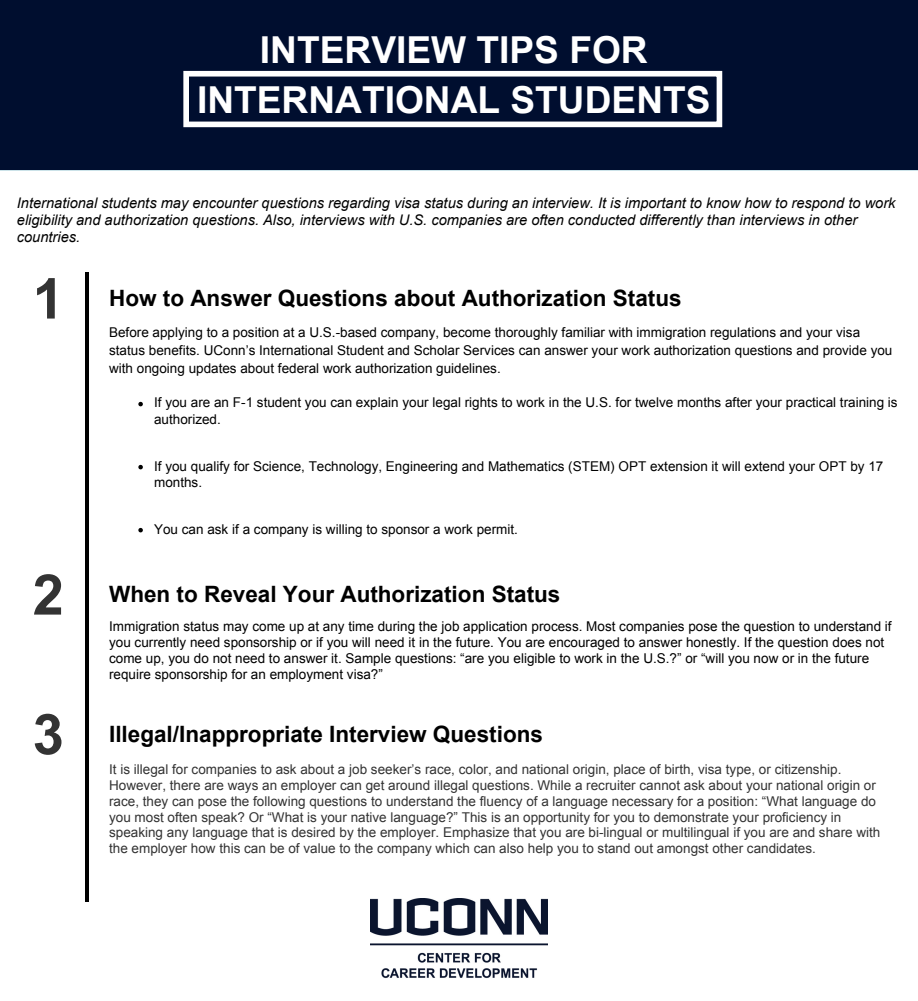
<style>
.page{position:relative;width:918px;height:1001px;background:#fff}
.page>*{position:absolute;margin:0;border:0;box-sizing:border-box;transform-origin:0 0}
.t1{font:700 56.25px "Arial";color:#333}
.t2{font:700 37.2px/49.5px "Arial";color:#fff;text-align:center}
.t3{font:700 22.5px "Arial";color:#000}
.t4{font:italic 14.7px/16.8px "Arial";color:#000}
.t5{font:13.5px/15.8px "Arial";color:#000}
.t6{font:13.5px/15.8px "Arial";color:#333}
</style>
<div class="page">
<div style="left:0;top:0;width:918px;height:170px;background:#000e2f"></div>
<div style="left:183px;top:71px;width:539px;height:56px;border:6px solid #fff"></div>
<img style="left:370px;top:898px;width:178px;height:80px">
<svg style="left:138px;top:402px;width:5px;height:4px"></svg>
<svg style="left:138px;top:465px;width:5px;height:4px"></svg>
<svg style="left:138px;top:528px;width:5px;height:4px"></svg>
<hr style="left:86px;top:272px;width:3px;height:629px;background:#000">
<h2 class="t2" style="left:197px;top:26px;width:515px">INTERVIEW TIPS FOR<br>INTERNATIONAL STUDENTS</h2>
<p class="t4" style="left:17px;top:195px;width:880px">International students may encounter questions regarding visa status during an interview. It is important to know how to respond to work eligibility and authorization questions. Also, interviews with U.S. companies are often conducted differently than interviews in other countries.</p>
<h1 class="t1" style="left:33px;top:261px;width:33px">1</h1>
<h1 class="t1" style="left:33px;top:557px;width:33px">2</h1>
<h1 class="t1" style="left:33px;top:697px;width:33px">3</h1>
<h3 class="t3" style="left:109px;top:283px;width:574px">How to Answer Questions about Authorization Status</h3>
<p class="t5" style="left:109px;top:323px;width:785px;line-height:18px">Before applying to a position at a U.S.-based company, become thoroughly familiar with immigration regulations and your visa status benefits. UConn’s International Student and Scholar Services can answer your work authorization questions and provide you with ongoing updates about federal work authorization guidelines.</p>
<p class="t5" style="left:154px;top:394px;width:745px;line-height:16.8px">If you are an F-1 student you can explain your legal rights to work in the U.S. for twelve months after your practical training is authorized.</p>
<p class="t5" style="left:154px;top:457px;width:731px;line-height:16.8px">If you qualify for Science, Technology, Engineering and Mathematics (STEM) OPT extension it will extend your OPT by 17 months.</p>
<p class="t5" style="left:154px;top:521px;width:365px">You can ask if a company is willing to sponsor a work permit.</p>
<h3 class="t3" style="left:109px;top:579px;width:453px">When to Reveal Your Authorization Status</h3>
<p class="t5" style="left:109px;top:619px;width:784px">Immigration status may come up at any time during the job application process. Most companies pose the question to understand if you currently need sponsorship or if you will need it in the future. You are encouraged to answer honestly. If the question does not come up, you do not need to answer it. Sample questions: “are you eligible to work in the U.S.?” or “will you now or in the future require sponsorship for an employment visa?”</p>
<h3 class="t3" style="left:109px;top:718px;width:435px">Illegal/Inappropriate Interview Questions</h3>
<p class="t6" style="left:109px;top:762px;width:773px">It is illegal for companies to ask about a job seeker’s race, color, and national origin, place of birth, visa type, or citizenship.<br>However, there are ways an employer can get around illegal questions. While a recruiter cannot ask about your national origin or race, they can pose the following questions to understand the fluency of a language necessary for a position: “What language do you most often speak? Or “What is your native language?” This is an opportunity for you to demonstrate your proficiency in speaking any language that is desired by the employer. Emphasize that you are bi-lingual or multilingual if you are and share with the employer how this can be of value to the company which can also help you to stand out amongst other candidates.</p>
</div>
